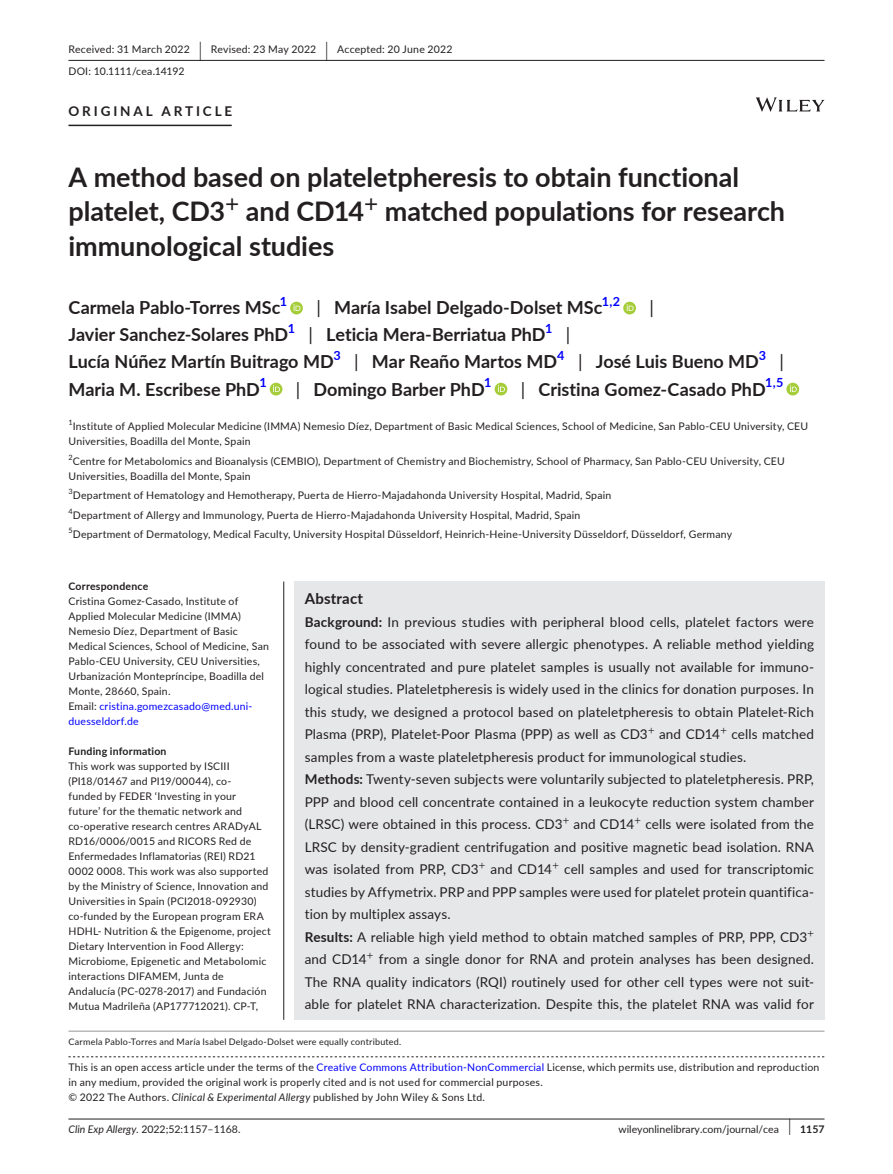
<style>
.page{position:relative;width:893px;height:1174px;background:#fff}
.page>*{position:absolute;margin:0;border:0;box-sizing:border-box;transform-origin:0 0}
.t1{font:700 27px/34.5px "Lato";color:#231f20}
.t2{font:700 18px "Lato";color:#231f20}
.t3{font:18px "Lato";color:#231f20}
.t4{font:700 15px "Lato";letter-spacing:.015em;color:#231f20}
.t5{font:13.5px/22.5px "Lato";letter-spacing:.01em;color:#231f20;text-align:justify}
.t6{font:700 13.5px "Lato";letter-spacing:.215em;color:#231f20}
.t7{font:700 12.6px "Lato";color:#00f}
.t8{font:10.5px/15px "Lato";letter-spacing:.02em;color:#231f20}
.t9{font:10.5px "Lato";color:#231f20}
.t10{font:700 10.5px "Lato";letter-spacing:.02em;color:#231f20}
.t11{font:9.45px "STIX";color:#231f20}
.t12{font:9px "Lato";letter-spacing:.025em;color:#231f20}
.s1{font-size:19.65px}
.s2{font-weight:400}
.s3{color:#00f}
.s4{font-weight:700}
.s5{font-style:italic}
.s6{font-size:17.4px}
</style>
<div class="page">
<hr style="left:68px;top:1118px;width:756px;height:1px;background:#231f20">
<svg style="left:756px;top:97px;width:68px;height:15px"></svg>
<hr style="left:68px;top:60px;width:756px;height:1px;background:#231f20">
<hr style="left:68px;top:125px;width:164px;height:1px;background:#231f20">
<svg style="left:290px;top:302px;width:13px;height:12px"></svg>
<svg style="left:294px;top:304px;width:6px;height:7px"></svg>
<svg style="left:623px;top:302px;width:13px;height:12px"></svg>
<svg style="left:627px;top:304px;width:7px;height:7px"></svg>
<div style="left:270px;top:383px;width:12px;height:12px;background:#a5cd39;border-radius:50%"></div>
<svg style="left:273px;top:385px;width:7px;height:7px"></svg>
<div style="left:495px;top:383px;width:12px;height:12px;background:#a5cd39;border-radius:50%"></div>
<svg style="left:498px;top:385px;width:7px;height:7px"></svg>
<div style="left:786px;top:383px;width:13px;height:12px;background:#a5cd39;border-radius:50%"></div>
<svg style="left:790px;top:385px;width:7px;height:7px"></svg>
<div style="left:294px;top:581px;width:530px;height:438px;background:#e6e7e9"></div>
<hr style="left:283px;top:581px;width:1px;height:438px;background:#231f20">
<svg style="left:68px;top:1056px;width:756px;height:1px"></svg>
<hr style="left:68px;top:1030px;width:756px;height:1px;background:#939598">
<p class="t8" style="left:68px;top:38px;width:386px;line-height:21.8px">Received: 31 March 2022 <span class="s1">|</span> Revised: 23 May 2022 <span class="s1">|</span> Accepted: 20 June 2022<br>DOI: 10.1111/cea.14192</p>
<p class="t6" style="left:68px;top:101px;width:165px">ORIGINAL ARTICLE</p>
<h1 class="t1" style="left:68px;top:159px;width:718px">A method based on plateletpheresis to obtain functional platelet, CD3<sup>+</sup> and CD14<sup>+</sup> matched populations for research immunological studies</h1>
<h2 class="t2" style="left:68px;top:295px;width:213px">Carmela Pablo-Torres MSc</h2>
<p class="t7" style="left:280px;top:292px;width:9px">1</p>
<h2 class="t2" style="left:316px;top:295px;width:288px"><span class="s2">|</span> María Isabel Delgado-Dolset MSc</h2>
<p class="t7" style="left:602px;top:292px;width:20px">1,2</p>
<h2 class="t3" style="left:649px;top:295px;width:6px">|</h2>
<h2 class="t2" style="left:68px;top:322px;width:221px">Javier Sanchez-Solares PhD</h2>
<p class="t7" style="left:288px;top:319px;width:9px">1</p>
<h2 class="t2" style="left:309px;top:322px;width:238px"><span class="s2">|</span> Leticia Mera-Berriatua PhD</h2>
<p class="t7" style="left:545px;top:319px;width:9px">1</p>
<h2 class="t3" style="left:566px;top:322px;width:6px">|</h2>
<h2 class="t2" style="left:68px;top:349px;width:267px">Lucía Núñez Martín Buitrago MD</h2>
<p class="t7" style="left:333px;top:346px;width:9px">3</p>
<h2 class="t2" style="left:354px;top:349px;width:204px"><span class="s2">|</span> Mar Reaño Martos MD</h2>
<p class="t7" style="left:557px;top:346px;width:9px">4</p>
<h2 class="t2" style="left:578px;top:349px;width:182px"><span class="s2">|</span> José Luis Bueno MD</h2>
<p class="t7" style="left:759px;top:346px;width:9px">3</p>
<h2 class="t3" style="left:780px;top:349px;width:6px">|</h2>
<h2 class="t2" style="left:68px;top:376px;width:193px">Maria M. Escribese PhD</h2>
<p class="t7" style="left:259px;top:373px;width:9px">1</p>
<h2 class="t2" style="left:296px;top:376px;width:190px"><span class="s2">|</span> Domingo Barber PhD</h2>
<p class="t7" style="left:484px;top:373px;width:9px">1</p>
<h2 class="t2" style="left:521px;top:376px;width:246px"><span class="s2">|</span> Cristina Gomez-Casado PhD</h2>
<p class="t7" style="left:765px;top:373px;width:20px">1,5</p>
<p class="t8" style="left:68px;top:418px;width:741px"><sup>1</sup>Institute of Applied Molecular Medicine (IMMA) Nemesio Díez, Department of Basic Medical Sciences, School of Medicine, San Pablo-CEU University, CEU<br>Universities, Boadilla del Monte, Spain</p>
<p class="t8" style="left:68px;top:453px;width:718px"><sup>2</sup>Centre for Metabolomics and Bioanalysis (CEMBIO), Department of Chemistry and Biochemistry, School of Pharmacy, San Pablo-CEU University, CEU<br>Universities, Boadilla del Monte, Spain</p>
<p class="t8" style="left:68px;top:485px;width:665px;line-height:19.5px"><sup>3</sup>Department of Hematology and Hemotherapy, Puerta de Hierro-Majadahonda University Hospital, Madrid, Spain<br><sup>4</sup>Department of Allergy and Immunology, Puerta de Hierro-Majadahonda University Hospital, Madrid, Spain<br><sup>5</sup>Department of Dermatology, Medical Faculty, University Hospital Düsseldorf, Heinrich-Heine-University Düsseldorf, Düsseldorf, Germany</p>
<p class="t10" style="left:68px;top:578px;width:81px">Correspondence</p>
<p class="t8" style="left:68px;top:593px;width:202px">Cristina Gomez-Casado, Institute of Applied Molecular Medicine (IMMA)<br>Nemesio Díez, Department of Basic Medical Sciences, School of Medicine, San Pablo-CEU University, CEU Universities, Urbanización Montepríncipe, Boadilla del Monte, 28660, Spain.<br>Email: <span class="s3">cristina.gomezcasado@med.uni&shy;duesseldorf.de</span></p>
<p class="t10" style="left:68px;top:743px;width:100px">Funding information</p>
<p class="t8" style="left:68px;top:758px;width:204px">This work was supported by ISCIII (PI18/01467 and PI19/00044), co-<br>funded by FEDER ‘Investing in your<br>future’ for the thematic network and co-operative research centres ARADyAL RD16/0006/0015 and RICORS Red de Enfermedades Inflamatorias (REI) RD21<br>0002 0008. This work was also supported by the Ministry of Science, Innovation and Universities in Spain (PCI2018-092930) co-funded by the European program ERA HDHL- Nutrition &amp; the Epigenome, project Dietary Intervention in Food Allergy:<br>Microbiome, Epigenetic and Metabolomic interactions DIFAMEM, Junta de Andalucía (PC-0278-2017) and Fundación Mutua Madrileña (AP177712021). CP-T,</p>
<h3 class="t4" style="left:305px;top:587px;width:60px">Abstract</h3>
<p class="t5" style="left:305px;top:610px;width:511px"><span class="s4">Background:</span> In previous studies with peripheral blood cells, platelet factors were found to be associated with severe allergic phenotypes. A reliable method yielding highly concentrated and pure platelet samples is usually not available for immuno&shy;logical studies. Plateletpheresis is widely used in the clinics for donation purposes. In this study, we designed a protocol based on plateletpheresis to obtain Platelet-Rich Plasma (PRP), Platelet-Poor Plasma (PPP) as well as CD3</p>
<p class="t11" style="left:648px;top:723px;width:8px">+</p>
<p class="t5" style="left:659px;top:722px;width:62px">and CD14</p>
<p class="t11" style="left:720px;top:723px;width:8px">+</p>
<p class="t5" style="left:305px;top:722px;width:511px;text-align:left;text-indent:427px">cells matched samples from a waste plateletpheresis product for immunological studies.<br><span class="s4">Methods:</span> Twenty-seven subjects were voluntarily subjected to plateletpheresis. PRP, PPP and blood cell concentrate contained in a leukocyte reduction system chamber (LRSC) were obtained in this process. CD3</p>
<p class="t11" style="left:563px;top:813px;width:8px">+</p>
<p class="t5" style="left:574px;top:812px;width:62px">and CD14</p>
<p class="t11" style="left:635px;top:813px;width:8px">+</p>
<p class="t5" style="left:305px;top:812px;width:511px;text-indent:341px">cells were isolated from the LRSC by density-gradient centrifugation and positive magnetic bead isolation. RNA was isolated from PRP, CD3</p>
<p class="t11" style="left:479px;top:858px;width:8px">+</p>
<p class="t5" style="left:490px;top:857px;width:63px">and CD14</p>
<p class="t11" style="left:552px;top:858px;width:8px">+</p>
<p class="t5" style="left:305px;top:857px;width:511px;text-align:left;text-indent:259px">cell samples and used for transcriptomic studies by Affymetrix. PRP and PPP samples were used for platelet protein quantifica&shy;tion by multiplex assays.<br><span class="s4">Results:</span> A reliable high yield method to obtain matched samples of PRP, PPP, CD3</p>
<p class="t11" style="left:807px;top:926px;width:8px">+</p>
<p class="t5" style="left:305px;top:947px;width:63px">and CD14</p>
<p class="t11" style="left:367px;top:948px;width:8px">+</p>
<p class="t5" style="left:305px;top:947px;width:511px;text-indent:74px">from a single donor for RNA and protein analyses has been designed.<br>The RNA quality indicators (RQI) routinely used for other cell types were not suit&shy;able for platelet RNA characterization. Despite this, the platelet RNA was valid for</p>
<p class="t12" style="left:68px;top:1035px;width:334px">Carmela Pablo-Torres and María Isabel Delgado-Dolset were equally contributed.</p>
<p class="t8" style="left:68px;top:1059px;width:752px">This is an open access article under the terms of the <span class="s3">Creative Commons Attribution-NonCommercial</span> License, which permits use, distribution and reproduction in any medium, provided the original work is properly cited and is not used for commercial purposes.<br>© 2022 The Authors. <span class="s5">Clinical &amp; Experimental Allergy</span> published by John Wiley &amp; Sons Ltd.</p>
<p class="t9" style="left:68px;top:1121px;width:174px"><span class="s5">Clin Exp Allergy.</span> 2022;52:1157–1168.</p>
<p class="t9" style="left:618px;top:1121px;width:208px">wileyonlinelibrary.com/journal/cea <span class="s6">|</span> <span class="s4">1157</span></p>
</div>
